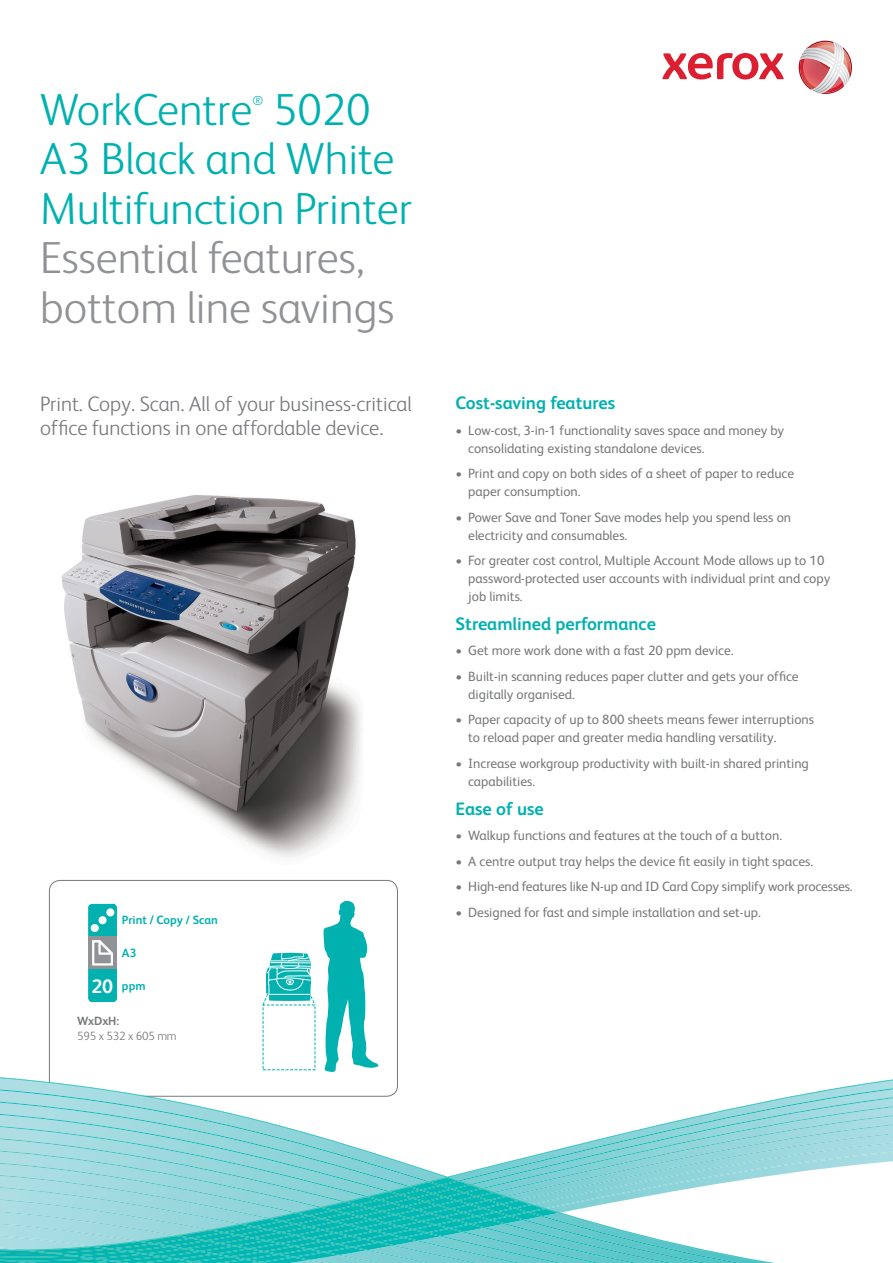
<style>
.page{position:relative;width:893px;height:1263px;background:#fff}
.page>*{position:absolute;margin:0;border:0;box-sizing:border-box;transform-origin:0 0}
.t1{font:300 45px/49.5px "Xerox Sans";color:#00b1b0}
.t2{font:300 45px/49.5px "Xerox Sans";color:#909295}
.t3{font:300 21px/24px "Xerox Sans";color:#76787b}
.t4{font:700 18px "Xerox Sans";color:#00b1b0}
.t5{font:13.5px/18px "Xerox Sans";color:#76787b}
.t6{font:300 13.05px "Xerox Sans";color:#00b1b0}
.t7{font:700 12px "Xerox Sans";color:#00b1b0}
.t8{font:300 12px "Xerox Sans";color:#76787b}
.t9{font:700 12px "Xerox Sans";color:#76787b}
.s1{font-size:19.5px;color:#fff}
</style>
<div class="page">
<svg style="left:662px;top:53px;width:121px;height:27px"></svg>
<svg style="left:798px;top:41px;width:54px;height:53px"></svg>
<img style="left:812px;top:42px;width:27px;height:50px">
<img style="left:61px;top:495px;width:301px;height:362px">
<div style="left:88px;top:904px;width:29px;height:98px;background:#00b1b0;border-radius:4px"></div>
<div style="left:88px;top:937px;width:29px;height:32px;background:#909295"></div>
<svg style="left:92px;top:940px;width:21px;height:26px"></svg>
<div style="left:98px;top:916px;width:9px;height:8px;background:#fff;border-radius:50%"></div>
<div style="left:106px;top:908px;width:8px;height:8px;background:#fff;border-radius:50%"></div>
<div style="left:91px;top:924px;width:8px;height:8px;background:#fff;border-radius:50%"></div>
<svg style="left:263px;top:952px;width:53px;height:54px"></svg>
<svg style="left:323px;top:901px;width:56px;height:168px"></svg>
<svg style="left:0;top:1084px;width:892px;height:179px"></svg>
<img style="left:0;top:1258px;width:40px;height:5px">
<img style="left:0;top:1258px;width:18px;height:3px">
<h1 class="t1" style="left:40px;top:90px;width:213px">WorkCentre</h1>
<p class="t6" style="left:252px;top:96px;width:12px">®</p>
<h1 class="t1" style="left:40px;top:90px;width:373px;text-indent:233px">5020<br>A3 Black and White<br>Multifunction Printer</h1>
<h1 class="t2" style="left:40px;top:238px;width:355px">Essential features, bottom line savings</h1>
<h2 class="t3" style="left:40px;top:394px;width:373px">Print. Copy. Scan. All of your business-critical office functions in one affordable device.</h2>
<h3 class="t4" style="left:455px;top:396px;width:161px">Cost-saving features</h3>
<p class="t5" style="left:468px;top:422px;width:317px;text-indent:-13px">• Low-cost, 3-in-1 functionality saves space and money by consolidating existing standalone devices.</p>
<p class="t5" style="left:468px;top:466px;width:327px;text-indent:-13px">• Print and copy on both sides of a sheet of paper to reduce paper consumption.</p>
<p class="t5" style="left:468px;top:509px;width:324px;text-indent:-13px">• Power Save and Toner Save modes help you spend less on electricity and consumables.</p>
<p class="t5" style="left:468px;top:553px;width:363px;text-indent:-13px">• For greater cost control, Multiple Account Mode allows up to 10 password-protected user accounts with individual print and copy job limits.</p>
<h3 class="t4" style="left:455px;top:617px;width:202px">Streamlined performance</h3>
<p class="t5" style="left:455px;top:643px;width:279px">• Get more work done with a fast 20 ppm device.</p>
<p class="t5" style="left:468px;top:669px;width:332px;text-indent:-13px">• Built-in scanning reduces paper clutter and gets your office digitally organised.</p>
<p class="t5" style="left:468px;top:712px;width:347px;text-indent:-13px">• Paper capacity of up to 800 sheets means fewer interruptions to reload paper and greater media handling versatility.</p>
<p class="t5" style="left:468px;top:756px;width:342px;text-indent:-13px">• Increase workgroup productivity with built-in shared printing capabilities.</p>
<h3 class="t4" style="left:455px;top:802px;width:90px">Ease of use</h3>
<p class="t5" style="left:455px;top:828px;width:328px">• Walkup functions and features at the touch of a button.</p>
<p class="t5" style="left:455px;top:853px;width:359px">• A centre output tray helps the device fit easily in tight spaces.</p>
<p class="t5" style="left:455px;top:879px;width:398px">• High-end features like N-up and ID Card Copy simplify work processes.</p>
<p class="t5" style="left:455px;top:905px;width:307px">• Designed for fast and simple installation and set-up.</p>
<p class="t7" style="left:122px;top:916px;width:97px">Print / Copy / Scan</p>
<p class="t7" style="left:122px;top:949px;width:16px">A3</p>
<p class="t7" style="left:92px;top:982px;width:55px"><span class="s1">20</span> ppm</p>
<p class="t9" style="left:77px;top:1017px;width:44px">WxDxH:</p>
<p class="t8" style="left:77px;top:1032px;width:101px">595 x 532 x 605 mm</p>
</div>
